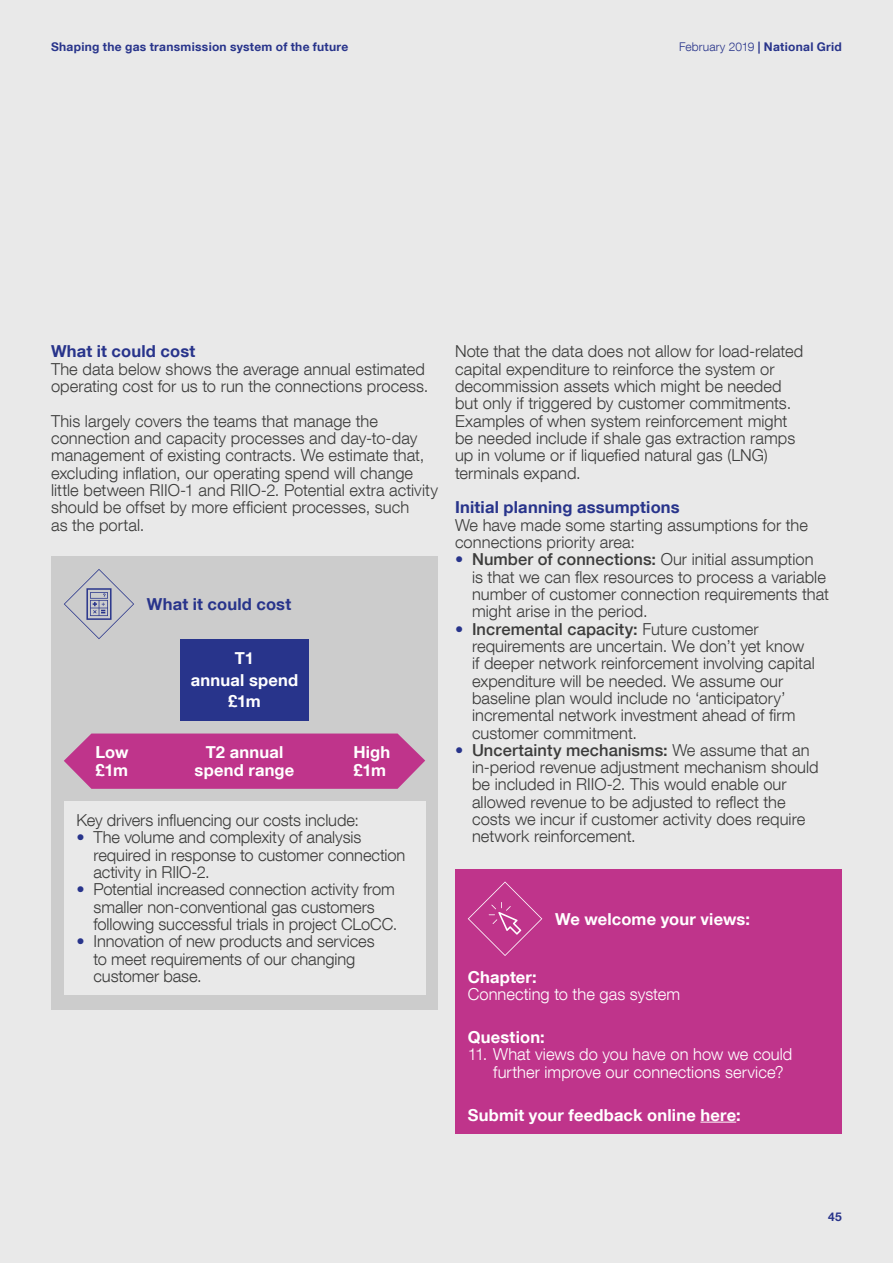
<style>
.page{position:relative;width:893px;height:1263px;background:#e9e9e9}
.page>*{position:absolute;margin:0;border:0;box-sizing:border-box;transform-origin:0 0}
.t1{font:300 16.5px/17.2px "Helvetica Neue LT Com";color:#3c3c3b}
.t2{font:700 16.5px/17.4px "Helvetica Neue LT Com";letter-spacing:.01em;color:#fff;text-align:center}
.t3{font:300 16.5px/17.4px "Helvetica Neue LT Com";letter-spacing:.005em;color:#fff}
.t4{font:700 16.5px "Helvetica Neue LT Com";letter-spacing:.01em;color:#28348b}
.t5{font:700 12px "Helvetica Neue LT Com";letter-spacing:.025em;color:#28348b}
.s1{font-weight:300}
.s2{color:#28348b}
.s3{font-weight:500}
</style>
<div class="page">
<div style="left:51px;top:556px;width:387px;height:454px;background:#ccc"></div>
<svg style="left:64px;top:569px;width:70px;height:70px"></svg>
<svg style="left:64px;top:733px;width:361px;height:56px;background:#c04190"></svg>
<div style="left:180px;top:639px;width:129px;height:82px;background:#28348b"></div>
<div style="left:64px;top:801px;width:361px;height:194px;background:#e9e9e9"></div>
<div style="left:455px;top:869px;width:387px;height:264px;background:#bf348b"></div>
<hr style="left:700px;top:1122px;width:36px;height:1px;background:#fff">
<svg style="left:468px;top:881px;width:74px;height:75px"></svg>
<p class="t5" style="left:51px;top:39px;width:299px">Shaping the gas transmission system of the future</p>
<p class="t5" style="left:679px;top:39px;width:164px"><span class="s1">February 2019</span> | National Grid</p>
<p class="t4" style="left:51px;top:341px;width:146px">What it could cost</p>
<p class="t1" style="left:51px;top:360px;width:379px">The data below shows the average annual estimated operating cost for us to run the connections process.</p>
<p class="t1" style="left:51px;top:412px;width:388px">This largely covers the teams that manage the connection and capacity processes and day-to-day management of existing contracts. We estimate that, excluding inflation, our operating spend will change little between RIIO-1 and RIIO-2. Potential extra activity should be offset by more efficient processes, such<br>as the portal.</p>
<p class="t4" style="left:147px;top:593px;width:146px">What it could cost</p>
<p class="t2" style="left:191px;top:647px;width:109px;line-height:21.6px">T1<br>annual spend £1m</p>
<p class="t2" style="left:95px;top:743px;width:35px;text-align:left">Low £1m</p>
<p class="t2" style="left:195px;top:743px;width:101px">T2 annual spend range</p>
<p class="t2" style="left:353px;top:743px;width:38px;text-align:left">High £1m</p>
<p class="t1" style="left:77px;top:811px;width:284px">Key drivers influencing our costs include:</p>
<p class="t1" style="left:94px;top:828px;width:313px;text-indent:-17px"><span class="s2">•</span> The volume and complexity of analysis required in response to customer connection activity in RIIO-2.</p>
<p class="t1" style="left:94px;top:880px;width:305px;text-indent:-17px"><span class="s2">•</span> Potential increased connection activity from smaller non-conventional gas customers following successful trials in project CLoCC.</p>
<p class="t1" style="left:94px;top:932px;width:283px;text-indent:-17px"><span class="s2">•</span> Innovation of new products and services to meet requirements of our changing customer base.</p>
<p class="t1" style="left:455px;top:342px;width:350px">Note that the data does not allow for load-related capital expenditure to reinforce the system or decommission assets which might be needed but only if triggered by customer commitments.<br>Examples of when system reinforcement might be needed include if shale gas extraction ramps up in volume or if liquefied natural gas (LNG) terminals expand.</p>
<p class="t4" style="left:455px;top:497px;width:226px">Initial planning assumptions</p>
<p class="t1" style="left:455px;top:516px;width:355px">We have made some starting assumptions for the connections priority area:</p>
<p class="t1" style="left:472px;top:550px;width:359px;text-indent:-17px"><span class="s2">•</span> <span class="s3">Number of connections:</span> Our initial assumption<br>is that we can flex resources to process a variable number of customer connection requirements that might arise in the period.</p>
<p class="t1" style="left:472px;top:620px;width:344px;text-indent:-17px"><span class="s2">•</span> <span class="s3">Incremental capacity:</span> Future customer requirements are uncertain. We don’t yet know if deeper network reinforcement involving capital expenditure will be needed. We assume our baseline plan would include no ‘anticipatory’ incremental network investment ahead of firm customer commitment.</p>
<p class="t1" style="left:472px;top:741px;width:348px;text-indent:-17px"><span class="s2">•</span> <span class="s3">Uncertainty mechanisms:</span> We assume that an in-period revenue adjustment mechanism should be included in RIIO-2. This would enable our allowed revenue to be adjusted to reflect the costs we incur if customer activity does require network reinforcement.</p>
<p class="t2" style="left:555px;top:909px;width:197px">We welcome your views:</p>
<p class="t2" style="left:468px;top:967px;width:70px">Chapter:</p>
<p class="t3" style="left:468px;top:985px;width:214px">Connecting to the gas system</p>
<p class="t2" style="left:468px;top:1028px;width:79px">Question:</p>
<p class="t3" style="left:493px;top:1045px;width:301px;text-indent:-26px">11. What views do you have on how we could further improve our connections service?</p>
<p class="t2" style="left:468px;top:1106px;width:275px">Submit your feedback online here:</p>
<p class="t5" style="left:828px;top:1209px;width:15px">45</p>
</div>
